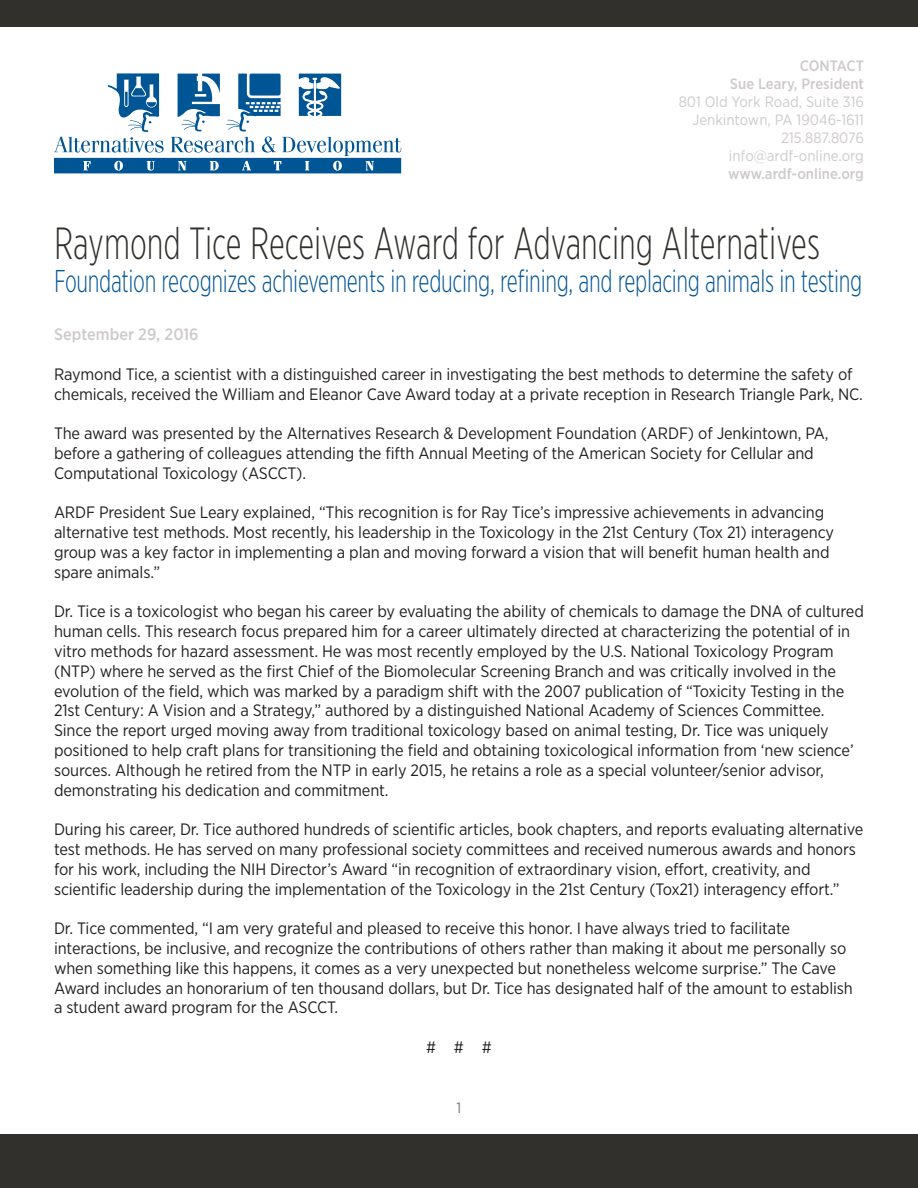
<style>
.page{position:relative;width:918px;height:1188px;background:#fff}
.page>*{position:absolute;margin:0;border:0;box-sizing:border-box;transform-origin:0 0}
.t1{font:300 45px "Gotham Extra Narrow";color:#31302c;scale:.8 1}
.t2{font:300 31.5px "Gotham Extra Narrow";letter-spacing:-.015em;color:#005595;scale:.8 1}
.t3{font:16.5px/19.8px "Gotham Narrow";letter-spacing:-.01em;color:#231f20}
.t4{font:500 16.5px "Gotham Narrow";color:#cecac9}
.t5{font:15px "Gotham Narrow";color:#cecac9}
.t6{font:500 15px "Gotham Narrow";color:#cecac9}
.t7{font:15px "Gotham Narrow";color:#787a7d}
</style>
<div class="page">
<div style="left:0;top:0;width:918px;height:26px;background:#31302c"></div>
<div style="left:0;top:1134px;width:918px;height:54px;background:#31302c"></div>
<svg style="left:54px;top:73px;width:347px;height:100px"></svg>
<p class="t6" style="left:800px;top:57px;width:66px">CONTACT</p>
<p class="t6" style="left:730px;top:75px;width:136px">Sue Leary, President</p>
<p class="t5" style="left:679px;top:93px;width:187px">801 Old York Road, Suite 316</p>
<p class="t5" style="left:692px;top:111px;width:173px">Jenkintown, PA 19046-1611</p>
<p class="t5" style="left:781px;top:129px;width:84px">215.887.8076</p>
<p class="t5" style="left:729px;top:147px;width:137px">info@ardf-online.org</p>
<p class="t6" style="left:728px;top:165px;width:137px">www.ardf-online.org</p>
<p class="t1" style="left:54px;top:219px;width:959px">Raymond Tice Receives Award for Advancing Alternatives</p>
<p class="t2" style="left:54px;top:264px;width:1012px">Foundation recognizes achievements in reducing, refining, and replacing animals in testing</p>
<p class="t4" style="left:54px;top:325px;width:146px">September 29, 2016</p>
<p class="t3" style="left:54px;top:364px;width:811px">Raymond Tice, a scientist with a distinguished career in investigating the best methods to determine the safety of chemicals, received the William and Eleanor Cave Award today at a private reception in Research Triangle Park, NC.</p>
<p class="t3" style="left:54px;top:424px;width:776px">The award was presented by the Alternatives Research &amp; Development Foundation (ARDF) of Jenkintown, PA, before a gathering of colleagues attending the fifth Annual Meeting of the American Society for Cellular and<br>Computational Toxicology (ASCCT).</p>
<p class="t3" style="left:54px;top:503px;width:782px">ARDF President Sue Leary explained, “This recognition is for Ray Tice’s impressive achievements in advancing alternative test methods. Most recently, his leadership in the Toxicology in the 21st Century (Tox 21) interagency group was a key factor in implementing a plan and moving forward a vision that will benefit human health and spare animals.”</p>
<p class="t3" style="left:54px;top:602px;width:811px">Dr. Tice is a toxicologist who began his career by evaluating the ability of chemicals to damage the DNA of cultured human cells. This research focus prepared him for a career ultimately directed at characterizing the potential of in vitro methods for hazard assessment. He was most recently employed by the U.S. National Toxicology Program (NTP) where he served as the first Chief of the Biomolecular Screening Branch and was critically involved in the evolution of the field, which was marked by a paradigm shift with the 2007 publication of “Toxicity Testing in the 21st Century: A Vision and a Strategy,” authored by a distinguished National Academy of Sciences Committee.<br>Since the report urged moving away from traditional toxicology based on animal testing, Dr. Tice was uniquely positioned to help craft plans for transitioning the field and obtaining toxicological information from ‘new science’ sources. Although he retired from the NTP in early 2015, he retains a role as a special volunteer/senior advisor, demonstrating his dedication and commitment.</p>
<p class="t3" style="left:54px;top:820px;width:811px">During his career, Dr. Tice authored hundreds of scientific articles, book chapters, and reports evaluating alternative test methods. He has served on many professional society committees and received numerous awards and honors for his work, including the NIH Director’s Award “in recognition of extraordinary vision, effort, creativity, and scientific leadership during the implementation of the Toxicology in the 21st Century (Tox21) interagency effort.”</p>
<p class="t3" style="left:54px;top:919px;width:800px">Dr. Tice commented, “I am very grateful and pleased to receive this honor. I have always tried to facilitate interactions, be inclusive, and recognize the contributions of others rather than making it about me personally so when something like this happens, it comes as a very unexpected but nonetheless welcome surprise.” The Cave Award includes an honorarium of ten thousand dollars, but Dr. Tice has designated half of the amount to establish a student award program for the ASCCT.</p>
<p class="t3" style="left:426px;top:1037px;width:67px"># # #</p>
<p class="t7" style="left:457px;top:1099px;width:6px">1</p>
</div>
